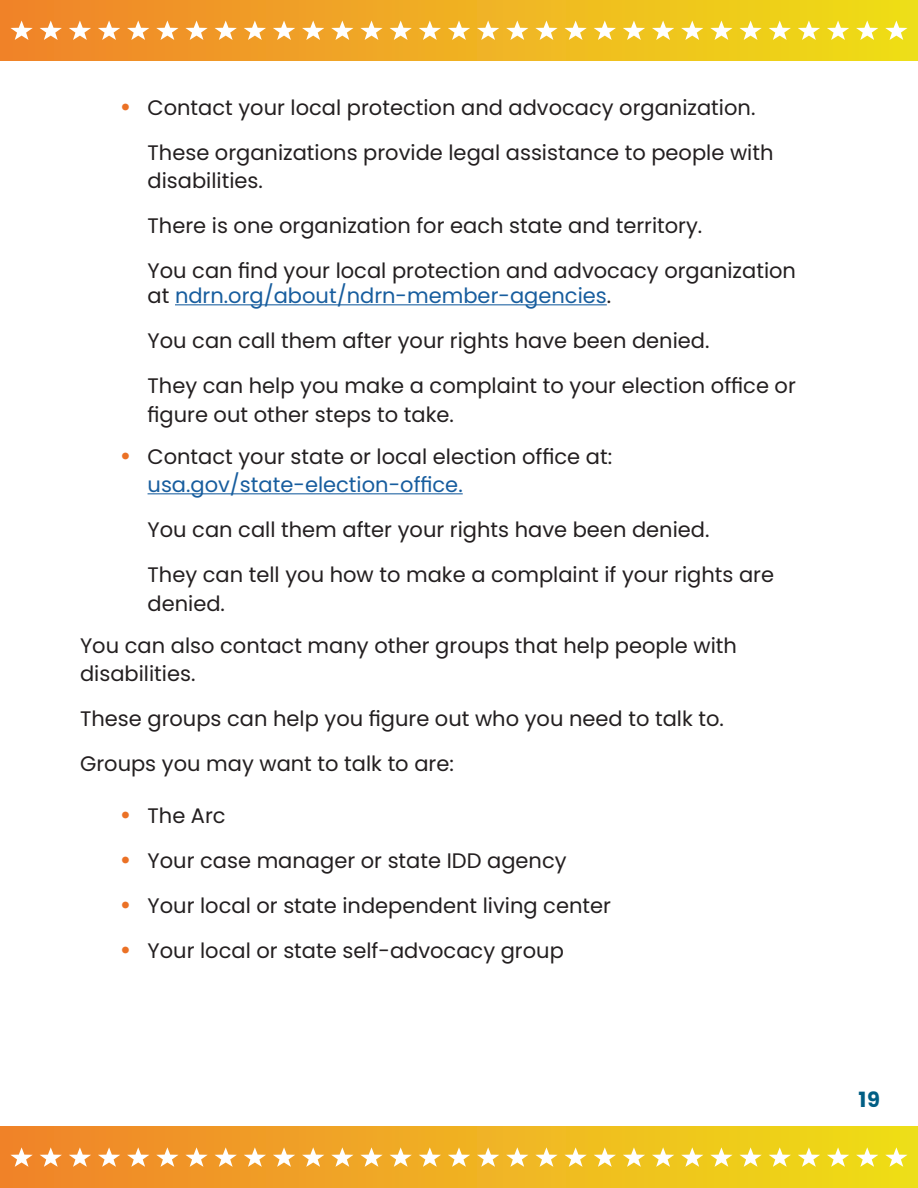
<style>
.page{position:relative;width:918px;height:1188px;background:#fff}
.page>*{position:absolute;margin:0;border:0;box-sizing:border-box;transform-origin:0 0}
.t1{font:21px/28.5px "Poppins";color:#231f20}
.t2{font:21px "Poppins";color:#175d9e}
.t3{font:700 21px "Poppins";color:#015e84}
.s1{font-weight:600;font-size:24px;color:#eb7125}
.s2{color:#175d9e}
</style>
<div class="page">
<div style="left:0;top:0;width:918px;height:60px;background:linear-gradient(to right,#f1822c,#eedf17)"></div>
<svg style="left:10px;top:21px;width:23px;height:19px"></svg>
<svg style="left:40px;top:21px;width:22px;height:19px"></svg>
<svg style="left:69px;top:21px;width:22px;height:19px"></svg>
<svg style="left:98px;top:21px;width:22px;height:19px"></svg>
<svg style="left:127px;top:21px;width:22px;height:19px"></svg>
<svg style="left:156px;top:21px;width:23px;height:19px"></svg>
<svg style="left:185px;top:21px;width:23px;height:19px"></svg>
<svg style="left:215px;top:21px;width:22px;height:19px"></svg>
<svg style="left:244px;top:21px;width:22px;height:19px"></svg>
<svg style="left:273px;top:21px;width:22px;height:19px"></svg>
<svg style="left:302px;top:21px;width:22px;height:19px"></svg>
<svg style="left:331px;top:21px;width:23px;height:19px"></svg>
<svg style="left:360px;top:21px;width:23px;height:19px"></svg>
<svg style="left:390px;top:21px;width:22px;height:19px"></svg>
<svg style="left:419px;top:21px;width:22px;height:19px"></svg>
<svg style="left:448px;top:21px;width:22px;height:19px"></svg>
<svg style="left:477px;top:21px;width:22px;height:19px"></svg>
<svg style="left:506px;top:21px;width:22px;height:19px"></svg>
<svg style="left:535px;top:21px;width:23px;height:19px"></svg>
<svg style="left:564px;top:21px;width:23px;height:19px"></svg>
<svg style="left:594px;top:21px;width:22px;height:19px"></svg>
<svg style="left:623px;top:21px;width:22px;height:19px"></svg>
<svg style="left:739px;top:21px;width:23px;height:19px"></svg>
<svg style="left:652px;top:21px;width:22px;height:19px"></svg>
<svg style="left:681px;top:21px;width:22px;height:19px"></svg>
<svg style="left:710px;top:21px;width:23px;height:19px"></svg>
<svg style="left:769px;top:21px;width:22px;height:19px"></svg>
<svg style="left:798px;top:21px;width:22px;height:19px"></svg>
<svg style="left:827px;top:21px;width:22px;height:19px"></svg>
<svg style="left:856px;top:21px;width:22px;height:19px"></svg>
<svg style="left:885px;top:21px;width:23px;height:19px"></svg>
<div style="left:0;top:1127px;width:918px;height:60px;background:linear-gradient(to right,#f1822c,#eedf17)"></div>
<svg style="left:10px;top:1147px;width:23px;height:20px"></svg>
<svg style="left:40px;top:1147px;width:22px;height:20px"></svg>
<svg style="left:69px;top:1147px;width:22px;height:20px"></svg>
<svg style="left:98px;top:1147px;width:22px;height:20px"></svg>
<svg style="left:127px;top:1147px;width:22px;height:20px"></svg>
<svg style="left:156px;top:1147px;width:23px;height:20px"></svg>
<svg style="left:185px;top:1147px;width:23px;height:20px"></svg>
<svg style="left:215px;top:1147px;width:22px;height:20px"></svg>
<svg style="left:244px;top:1147px;width:22px;height:20px"></svg>
<svg style="left:273px;top:1147px;width:22px;height:20px"></svg>
<svg style="left:302px;top:1147px;width:22px;height:20px"></svg>
<svg style="left:331px;top:1147px;width:23px;height:20px"></svg>
<svg style="left:360px;top:1147px;width:23px;height:20px"></svg>
<svg style="left:390px;top:1147px;width:22px;height:20px"></svg>
<svg style="left:419px;top:1147px;width:22px;height:20px"></svg>
<svg style="left:448px;top:1147px;width:22px;height:20px"></svg>
<svg style="left:477px;top:1147px;width:22px;height:20px"></svg>
<svg style="left:506px;top:1147px;width:22px;height:20px"></svg>
<svg style="left:535px;top:1147px;width:23px;height:20px"></svg>
<svg style="left:564px;top:1147px;width:23px;height:20px"></svg>
<svg style="left:594px;top:1147px;width:22px;height:20px"></svg>
<svg style="left:623px;top:1147px;width:22px;height:20px"></svg>
<svg style="left:739px;top:1147px;width:23px;height:20px"></svg>
<svg style="left:652px;top:1147px;width:22px;height:20px"></svg>
<svg style="left:681px;top:1147px;width:22px;height:20px"></svg>
<svg style="left:710px;top:1147px;width:23px;height:20px"></svg>
<svg style="left:769px;top:1147px;width:22px;height:20px"></svg>
<svg style="left:798px;top:1147px;width:22px;height:20px"></svg>
<svg style="left:827px;top:1147px;width:22px;height:20px"></svg>
<svg style="left:856px;top:1147px;width:22px;height:20px"></svg>
<svg style="left:885px;top:1147px;width:23px;height:20px"></svg>
<hr style="left:175px;top:304px;width:432px;height:1px;background:#175d9e">
<hr style="left:148px;top:493px;width:315px;height:1px;background:#175d9e">
<p class="t1" style="left:121px;top:93px;width:636px"><span class="s1">•</span> Contact your local protection and advocacy organization.</p>
<p class="t1" style="left:148px;top:138px;width:627px">These organizations provide legal assistance to people with disabilities.</p>
<p class="t1" style="left:148px;top:212px;width:556px">There is one organization for each state and territory.</p>
<p class="t1" style="left:148px;top:258px;width:650px;line-height:25.2px">You can find your local protection and advocacy organization at <span class="s2">ndrn.org/about/ndrn-member-agencies</span>.</p>
<p class="t1" style="left:148px;top:327px;width:563px">You can call them after your rights have been denied.</p>
<p class="t1" style="left:148px;top:372px;width:650px">They can help you make a complaint to your election office or figure out other steps to take.</p>
<p class="t1" style="left:121px;top:442px;width:493px"><span class="s1">•</span> Contact your state or local election office at:</p>
<p class="t2" style="left:148px;top:473px;width:317px">usa.gov/state-election-office.</p>
<p class="t1" style="left:148px;top:516px;width:563px">You can call them after your rights have been denied.</p>
<p class="t1" style="left:148px;top:561px;width:628px">They can tell you how to make a complaint if your rights are denied.</p>
<p class="t1" style="left:80px;top:631px;width:659px">You can also contact many other groups that help people with disabilities.</p>
<p class="t1" style="left:80px;top:705px;width:645px">These groups can help you figure out who you need to talk to.</p>
<p class="t1" style="left:80px;top:750px;width:375px">Groups you may want to talk to are:</p>
<p class="t1" style="left:121px;top:802px;width:107px"><span class="s1">•</span> The Arc</p>
<p class="t1" style="left:121px;top:847px;width:448px"><span class="s1">•</span> Your case manager or state IDD agency</p>
<p class="t1" style="left:121px;top:892px;width:492px"><span class="s1">•</span> Your local or state independent living center</p>
<p class="t1" style="left:121px;top:937px;width:445px"><span class="s1">•</span> Your local or state self-advocacy group</p>
<p class="t3" style="left:859px;top:1088px;width:23px">19</p>
</div>
